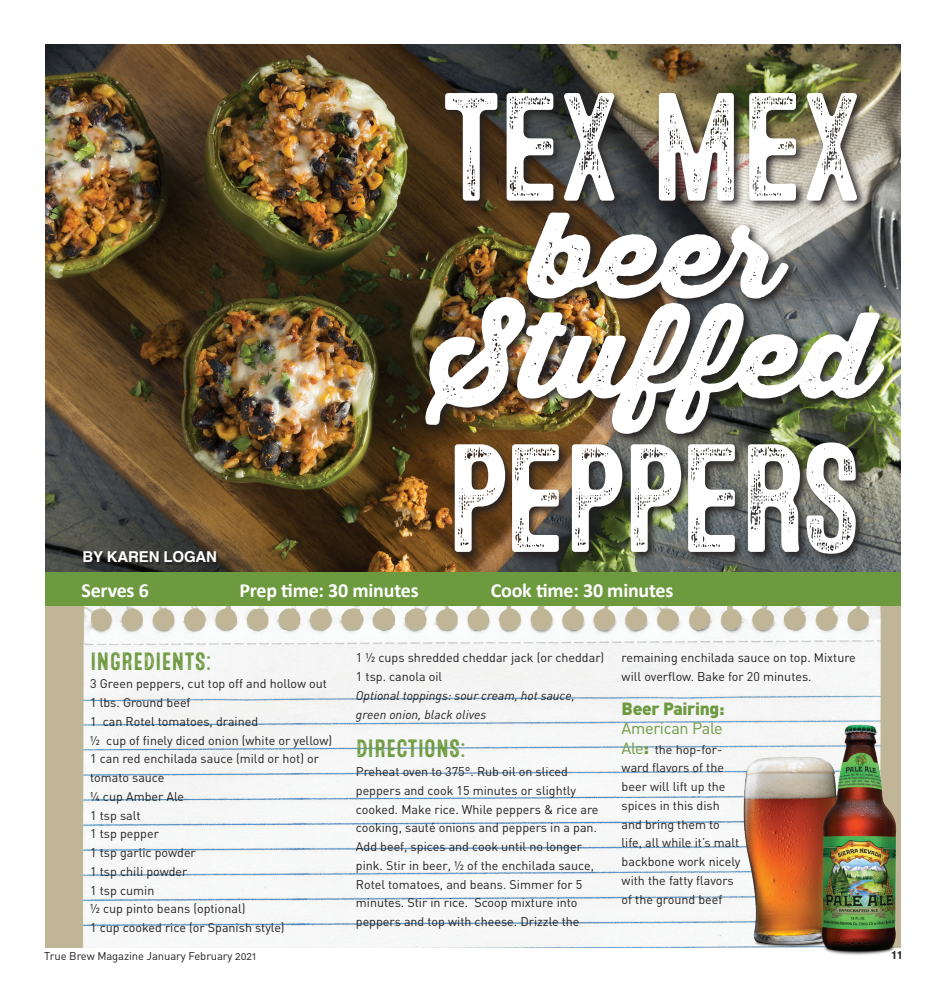
<style>
.page{position:relative;width:945px;height:990px;background:#fff}
.page>*{position:absolute;margin:0;border:0;box-sizing:border-box;transform-origin:0 0}
.t1{font:153.75px "Microbrew Soft Four";letter-spacing:-.05em;color:#fff}
.t2{font:117.5px/100px "Thirsty Rough Blk";color:#fff;text-align:center}
.t3{font:25px "Microbrew Soft Four";color:#6d993f}
.t4{font:700 20px "Calibri";letter-spacing:-.01em;color:#fff}
.t5{font:900 17.5px "DIN";letter-spacing:-.02em;color:#6d993f}
.t6{font:16.25px "DIN Regular Alternate";letter-spacing:-.02em;color:#6d993f}
.t7{font:700 15px "Helvetica";letter-spacing:-.01em;color:#fff}
.t8{font:12.5px/18.8px "DIN";color:#231f20}
.t9{font:italic 12.5px/18.8px "DIN";color:#231f20}
.t10{font:11.25px "DIN Regular Alternate";letter-spacing:-.01em;color:#231f20}
.t11{font:700 11.25px "Helvetica";color:#231f20}
.s1{font-family:"DIN Regular Alternate";font-size:16.25px;color:#6d993f}
.s2{font-weight:900;font-size:17.5px;color:#6d993f}
</style>
<div class="page">
<img style="left:45px;top:577px;width:856px;height:370px">
<img style="left:45px;top:44px;width:856px;height:533px">
<div style="left:422px;top:90px;width:473px;height:475px;background:#231f20;opacity:.96"></div>
<div style="left:46px;top:573px;width:855px;height:33px;background:#6d993f"></div>
<div style="left:86px;top:553px;width:132px;height:11px;background:#231f20;opacity:.75"></div>
<img style="left:742px;top:723px;width:158px;height:232px">
<p class="t7" style="left:83px;top:545px;width:136px">BY KAREN LOGAN</p>
<h1 class="t1" style="left:440px;top:60px;width:428px">TEX MEX</h1>
<h2 class="t2" style="left:432px;top:203px;width:444px">beer<br>Stuffed</h2>
<h1 class="t1" style="left:443px;top:411px;width:421px">PEPPERS</h1>
<h3 class="t4" style="left:81px;top:577px;width:69px">Serves 6</h3>
<h3 class="t4" style="left:239px;top:577px;width:181px">Prep time: 30 minutes</h3>
<h3 class="t4" style="left:491px;top:577px;width:184px">Cook time: 30 minutes</h3>
<h3 class="t3" style="left:90px;top:647px;width:123px">INGREDIENTS:</h3>
<p class="t8" style="left:90px;top:674px;width:244px">3 Green peppers, cut top off and hollow out<br>1 lbs. Ground beef<br>1 can Rotel tomatoes, drained<br>½ cup of finely diced onion (white or yellow)<br>1 can red enchilada sauce (mild or hot) or tomato sauce<br>¼ cup Amber Ale<br>1 tsp salt<br>1 tsp pepper<br>1 tsp garlic powder<br>1 tsp chili powder<br>1 tsp cumin<br>½ cup pinto beans (optional)<br>1 cup cooked rice (or Spanish style)</p>
<p class="t8" style="left:356px;top:648px;width:250px">1 ½ cups shredded cheddar jack (or cheddar)<br>1 tsp. canola oil</p>
<p class="t9" style="left:356px;top:686px;width:220px">Optional toppings: sour cream, hot sauce, green onion, black olives</p>
<h3 class="t3" style="left:356px;top:734px;width:112px">DIRECTIONS:</h3>
<p class="t8" style="left:356px;top:762px;width:244px">Preheat oven to 375°. Rub oil on sliced peppers and cook 15 minutes or slightly cooked. Make rice. While peppers &amp; rice are cooking, sauté onions and peppers in a pan.<br>Add beef, spices and cook until no longer pink. Stir in beer, ½ of the enchilada sauce, Rotel tomatoes, and beans. Simmer for 5 minutes. Stir in rice. Scoop mixture into peppers and top with cheese. Drizzle the</p>
<p class="t8" style="left:622px;top:648px;width:236px">remaining enchilada sauce on top. Mixture will overflow. Bake for 20 minutes.</p>
<h3 class="t5" style="left:622px;top:697px;width:105px">Beer Pairing:</h3>
<h3 class="t6" style="left:622px;top:718px;width:103px">American Pale</h3>
<p class="t8" style="left:622px;top:739px;width:120px"><span class="s1">Ale</span><span class="s2">:</span> the hop-for&shy;ward flavors of the beer will lift up the spices in this dish and bring them to life, all while it’s malt backbone work nicely with the fatty flavors of the ground beef</p>
<p class="t10" style="left:44px;top:948px;width:214px">True Brew Magazine January February 2021</p>
<p class="t11" style="left:891px;top:946px;width:13px">11</p>
</div>
